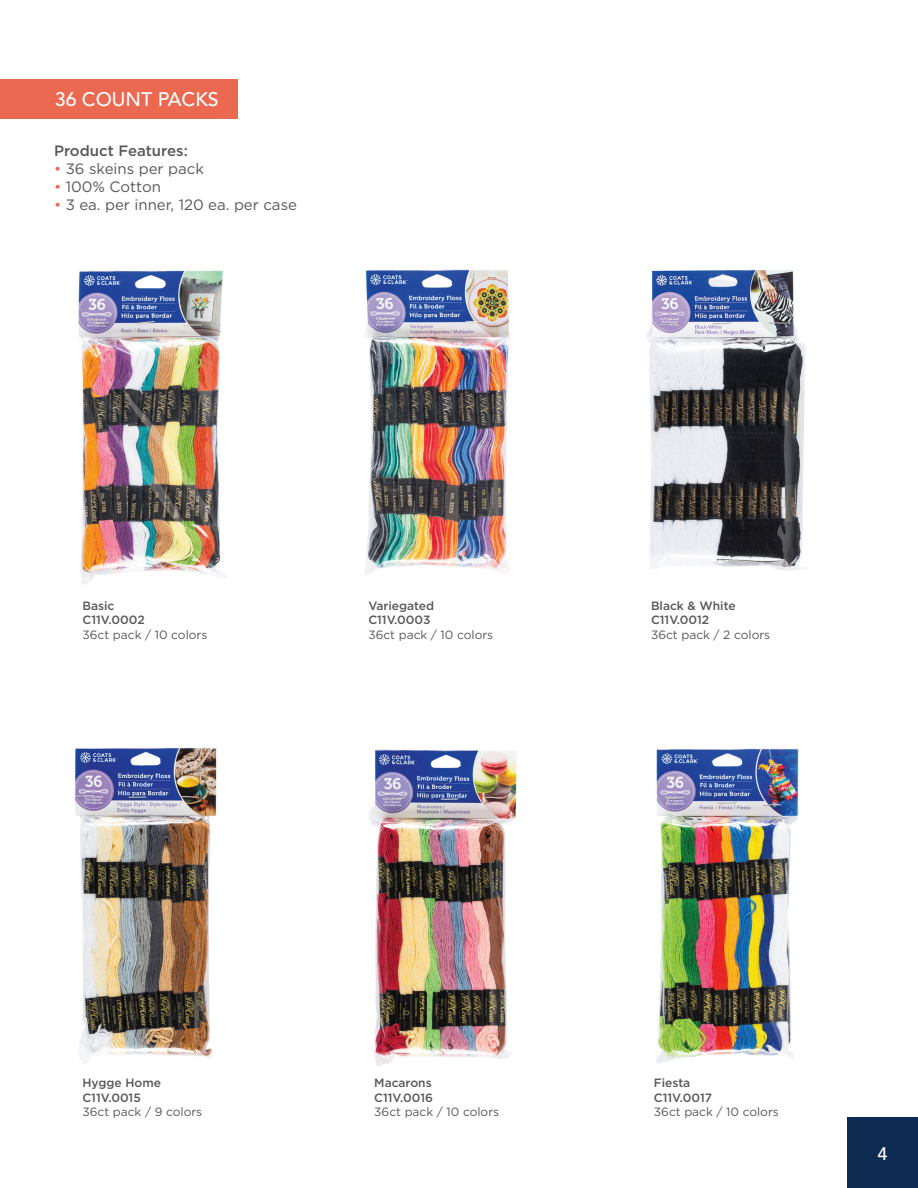
<style>
.page{position:relative;width:918px;height:1188px;background:#fff}
.page>*{position:absolute;margin:0;border:0;box-sizing:border-box;transform-origin:0 0}
.t1{font:500 19.5px "Avenir LT Std";color:#fff}
.t2{font:500 18px "Avenir LT Std";color:#fff}
.t3{font:15px "Gotham";color:#57585a}
.t4{font:500 15px "Gotham";color:#57585a}
.t5{font:500 12px/14.4px "Gotham";color:#57585a}
.t6{font:12px "Gotham";color:#57585a}
.s1{color:#eb6851}
</style>
<div class="page">
<div style="left:847px;top:1117px;width:71px;height:71px;background:#0d2b51"></div>
<img style="left:78px;top:270px;width:148px;height:315px">
<img style="left:365px;top:269px;width:146px;height:306px">
<img style="left:647px;top:270px;width:161px;height:300px">
<div style="left:0;top:79px;width:237px;height:40px;background:#eb6851"></div>
<img style="left:75px;top:747px;width:142px;height:317px">
<img style="left:369px;top:749px;width:148px;height:317px">
<img style="left:656px;top:748px;width:143px;height:315px">
<h1 class="t1" style="left:55px;top:88px;width:165px">36 COUNT PACKS</h1>
<p class="t4" style="left:54px;top:140px;width:135px">Product Features:</p>
<p class="t3" style="left:54px;top:159px;width:151px"><span class="s1">•</span> 36 skeins per pack</p>
<p class="t3" style="left:54px;top:177px;width:108px"><span class="s1">•</span> 100% Cotton</p>
<p class="t3" style="left:54px;top:195px;width:245px"><span class="s1">•</span> 3 ea. per inner, 120 ea. per case</p>
<p class="t5" style="left:82px;top:598px;width:64px">Basic<br>C11V.0002</p>
<p class="t6" style="left:82px;top:627px;width:126px">36ct pack / 10 colors</p>
<p class="t5" style="left:368px;top:598px;width:67px">Variegated<br>C11V.0003</p>
<p class="t6" style="left:368px;top:627px;width:126px">36ct pack / 10 colors</p>
<p class="t5" style="left:651px;top:598px;width:86px">Black &amp; White<br>C11V.0012</p>
<p class="t6" style="left:651px;top:627px;width:121px">36ct pack / 2 colors</p>
<p class="t5" style="left:82px;top:1076px;width:80px">Hygge Home<br>C11V.0015</p>
<p class="t6" style="left:82px;top:1104px;width:121px">36ct pack / 9 colors</p>
<p class="t5" style="left:374px;top:1076px;width:60px">Macarons<br>C11V.0016</p>
<p class="t6" style="left:374px;top:1104px;width:126px">36ct pack / 10 colors</p>
<p class="t5" style="left:654px;top:1076px;width:60px">Fiesta<br>C11V.0017</p>
<p class="t6" style="left:654px;top:1104px;width:126px">36ct pack / 10 colors</p>
<h2 class="t2" style="left:877px;top:1143px;width:12px">4</h2>
</div>
